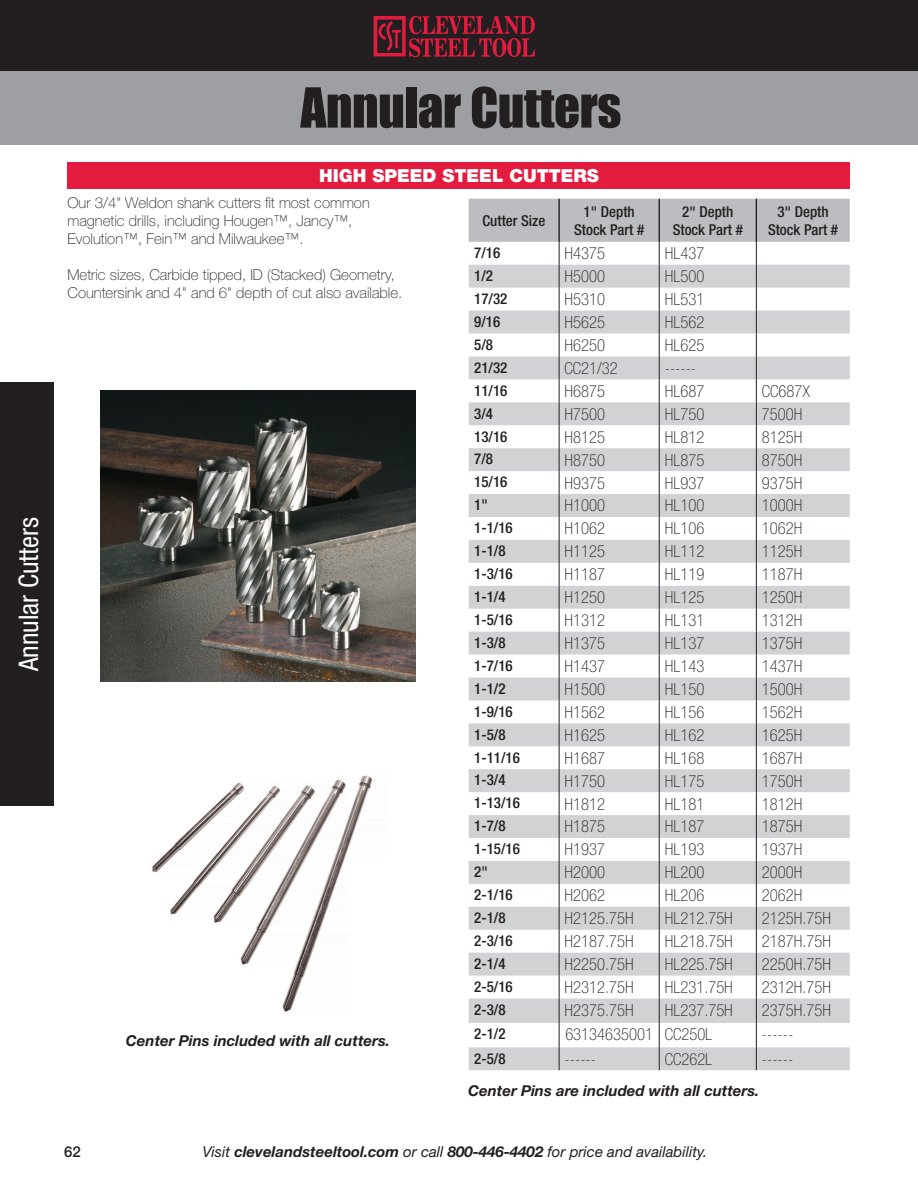
<style>
.page{position:relative;width:918px;height:1188px;background:#fff}
.page>*{position:absolute;margin:0;border:0;box-sizing:border-box;transform-origin:0 0}
.t1{font:51px "Impact";letter-spacing:-.01em;color:#231f20}
.tab{font:condensed 27px "Helvetica Neue LT Std";color:#fff}
.t2{font:900 18px "Helvetica Neue LT Std";color:#fff}
.t3{font:100 condensed 16.65px "Helvetica Neue LT Std";color:#231f20}
.t4{font:500 condensed 15px/18px "Helvetica Neue LT Std";color:#231f20;text-align:center}
.t5{font:100 15px/18px "Helvetica Neue LT Std";color:#231f20}
.t6{font:italic 15px "Helvetica Neue LT Std";color:#231f20}
.t7{font:italic 700 15px "Helvetica Neue LT Std";color:#231f20}
.t8{font:500 15px "Helvetica Neue LT Std";color:#231f20}
.s1{font-weight:700}
</style>
<div class="page">
<div style="left:0;top:0;width:918px;height:71px;background:#231f20"></div>
<div style="left:0;top:71px;width:918px;height:74px;background:#9d9fa2"></div>
<div style="left:0;top:382px;width:54px;height:424px;background:#231f20"></div>
<svg style="left:374px;top:16px;width:161px;height:41px"></svg>
<svg style="left:469px;top:199px;width:381px;height:871px"></svg>
<hr style="left:558px;top:199px;width:2px;height:43px;background:#231f20">
<hr style="left:659px;top:199px;width:1px;height:43px;background:#231f20">
<hr style="left:756px;top:199px;width:1px;height:43px;background:#231f20">
<div style="left:68px;top:162px;width:782px;height:27px;background:#e31b3f"></div>
<img style="left:101px;top:390px;width:315px;height:292px">
<img style="left:152px;top:775px;width:221px;height:237px">
<p class="tab" style="left:13px;top:671px;width:156px;rotate:-90deg">Annular Cutters</p>
<p class="t1" style="left:300px;top:68px;width:322px">Annular Cutters</p>
<p class="t2" style="left:319px;top:165px;width:281px">HIGH SPEED STEEL CUTTERS</p>
<p class="t5" style="left:68px;top:194px;width:304px">Our 3/4" Weldon shank cutters fit most common magnetic drills, including Hougen™, Jancy™,<br>Evolution™, Fein™ and Milwaukee™.</p>
<p class="t5" style="left:68px;top:266px;width:336px">Metric sizes, Carbide tipped, ID (Stacked) Geometry,<br>Countersink and 4" and 6" depth of cut also available.</p>
<p class="t7" style="left:126px;top:1031px;width:266px">Center Pins included with all cutters.</p>
<p class="t4" style="left:483px;top:211px;width:64px">Cutter Size</p>
<p class="t4" style="left:574px;top:202px;width:72px">1" Depth<br>Stock Part #</p>
<p class="t4" style="left:673px;top:202px;width:72px">2" Depth<br>Stock Part #</p>
<p class="t4" style="left:768px;top:202px;width:72px">3" Depth<br>Stock Part #</p>
<p class="t4" style="left:474px;top:244px;width:28px">7/16</p>
<p class="t3" style="left:565px;top:244px;width:42px">H4375</p>
<p class="t3" style="left:665px;top:244px;width:41px">HL437</p>
<p class="t4" style="left:474px;top:266px;width:20px">1/2</p>
<p class="t3" style="left:565px;top:267px;width:42px">H5000</p>
<p class="t3" style="left:665px;top:267px;width:41px">HL500</p>
<p class="t4" style="left:474px;top:289px;width:35px">17/32</p>
<p class="t3" style="left:565px;top:290px;width:42px">H5310</p>
<p class="t3" style="left:665px;top:290px;width:41px">HL531</p>
<p class="t4" style="left:474px;top:312px;width:28px">9/16</p>
<p class="t3" style="left:565px;top:313px;width:42px">H5625</p>
<p class="t3" style="left:665px;top:313px;width:41px">HL562</p>
<p class="t4" style="left:474px;top:335px;width:20px">5/8</p>
<p class="t3" style="left:565px;top:336px;width:42px">H6250</p>
<p class="t3" style="left:665px;top:336px;width:41px">HL625</p>
<p class="t4" style="left:474px;top:358px;width:35px">21/32</p>
<p class="t3" style="left:565px;top:359px;width:55px">CC21/32</p>
<p class="t3" style="left:665px;top:359px;width:33px">------</p>
<p class="t4" style="left:474px;top:381px;width:35px">11/16</p>
<p class="t3" style="left:565px;top:382px;width:42px">H6875</p>
<p class="t3" style="left:665px;top:382px;width:41px">HL687</p>
<p class="t3" style="left:762px;top:382px;width:50px">CC687X</p>
<p class="t4" style="left:474px;top:404px;width:20px">3/4</p>
<p class="t3" style="left:565px;top:405px;width:42px">H7500</p>
<p class="t3" style="left:665px;top:405px;width:41px">HL750</p>
<p class="t3" style="left:762px;top:405px;width:42px">7500H</p>
<p class="t4" style="left:474px;top:427px;width:35px">13/16</p>
<p class="t3" style="left:565px;top:427px;width:42px">H8125</p>
<p class="t3" style="left:665px;top:427px;width:41px">HL812</p>
<p class="t3" style="left:762px;top:427px;width:42px">8125H</p>
<p class="t4" style="left:474px;top:450px;width:20px">7/8</p>
<p class="t3" style="left:565px;top:450px;width:42px">H8750</p>
<p class="t3" style="left:665px;top:450px;width:41px">HL875</p>
<p class="t3" style="left:762px;top:450px;width:42px">8750H</p>
<p class="t4" style="left:474px;top:473px;width:35px">15/16</p>
<p class="t3" style="left:565px;top:473px;width:42px">H9375</p>
<p class="t3" style="left:665px;top:473px;width:41px">HL937</p>
<p class="t3" style="left:762px;top:473px;width:42px">9375H</p>
<p class="t4" style="left:474px;top:496px;width:15px">1"</p>
<p class="t3" style="left:565px;top:496px;width:42px">H1000</p>
<p class="t3" style="left:665px;top:496px;width:41px">HL100</p>
<p class="t3" style="left:762px;top:496px;width:42px">1000H</p>
<p class="t4" style="left:474px;top:519px;width:40px">1-1/16</p>
<p class="t3" style="left:565px;top:519px;width:42px">H1062</p>
<p class="t3" style="left:665px;top:519px;width:41px">HL106</p>
<p class="t3" style="left:762px;top:519px;width:42px">1062H</p>
<p class="t4" style="left:474px;top:542px;width:33px">1-1/8</p>
<p class="t3" style="left:565px;top:542px;width:42px">H1125</p>
<p class="t3" style="left:665px;top:542px;width:41px">HL112</p>
<p class="t3" style="left:762px;top:542px;width:42px">1125H</p>
<p class="t4" style="left:474px;top:565px;width:40px">1-3/16</p>
<p class="t3" style="left:565px;top:565px;width:42px">H1187</p>
<p class="t3" style="left:665px;top:565px;width:41px">HL119</p>
<p class="t3" style="left:762px;top:565px;width:42px">1187H</p>
<p class="t4" style="left:474px;top:588px;width:33px">1-1/4</p>
<p class="t3" style="left:565px;top:588px;width:42px">H1250</p>
<p class="t3" style="left:665px;top:588px;width:41px">HL125</p>
<p class="t3" style="left:762px;top:588px;width:42px">1250H</p>
<p class="t4" style="left:474px;top:610px;width:40px">1-5/16</p>
<p class="t3" style="left:565px;top:611px;width:42px">H1312</p>
<p class="t3" style="left:665px;top:611px;width:41px">HL131</p>
<p class="t3" style="left:762px;top:611px;width:42px">1312H</p>
<p class="t4" style="left:474px;top:633px;width:33px">1-3/8</p>
<p class="t3" style="left:565px;top:634px;width:42px">H1375</p>
<p class="t3" style="left:665px;top:634px;width:41px">HL137</p>
<p class="t3" style="left:762px;top:634px;width:42px">1375H</p>
<p class="t4" style="left:474px;top:656px;width:40px">1-7/16</p>
<p class="t3" style="left:565px;top:657px;width:42px">H1437</p>
<p class="t3" style="left:665px;top:657px;width:41px">HL143</p>
<p class="t3" style="left:762px;top:657px;width:42px">1437H</p>
<p class="t4" style="left:474px;top:679px;width:33px">1-1/2</p>
<p class="t3" style="left:565px;top:680px;width:42px">H1500</p>
<p class="t3" style="left:665px;top:680px;width:41px">HL150</p>
<p class="t3" style="left:762px;top:680px;width:42px">1500H</p>
<p class="t4" style="left:474px;top:702px;width:40px">1-9/16</p>
<p class="t3" style="left:565px;top:703px;width:42px">H1562</p>
<p class="t3" style="left:665px;top:703px;width:41px">HL156</p>
<p class="t3" style="left:762px;top:703px;width:42px">1562H</p>
<p class="t4" style="left:474px;top:725px;width:33px">1-5/8</p>
<p class="t3" style="left:565px;top:726px;width:42px">H1625</p>
<p class="t3" style="left:665px;top:726px;width:41px">HL162</p>
<p class="t3" style="left:762px;top:726px;width:42px">1625H</p>
<p class="t4" style="left:474px;top:748px;width:47px">1-11/16</p>
<p class="t3" style="left:565px;top:748px;width:42px">H1687</p>
<p class="t3" style="left:665px;top:748px;width:41px">HL168</p>
<p class="t3" style="left:762px;top:748px;width:42px">1687H</p>
<p class="t4" style="left:474px;top:771px;width:33px">1-3/4</p>
<p class="t3" style="left:565px;top:771px;width:42px">H1750</p>
<p class="t3" style="left:665px;top:771px;width:41px">HL175</p>
<p class="t3" style="left:762px;top:771px;width:42px">1750H</p>
<p class="t4" style="left:474px;top:794px;width:47px">1-13/16</p>
<p class="t3" style="left:565px;top:794px;width:42px">H1812</p>
<p class="t3" style="left:665px;top:794px;width:41px">HL181</p>
<p class="t3" style="left:762px;top:794px;width:42px">1812H</p>
<p class="t4" style="left:474px;top:817px;width:33px">1-7/8</p>
<p class="t3" style="left:565px;top:817px;width:42px">H1875</p>
<p class="t3" style="left:665px;top:817px;width:41px">HL187</p>
<p class="t3" style="left:762px;top:817px;width:42px">1875H</p>
<p class="t4" style="left:474px;top:840px;width:47px">1-15/16</p>
<p class="t3" style="left:565px;top:840px;width:42px">H1937</p>
<p class="t3" style="left:665px;top:840px;width:41px">HL193</p>
<p class="t3" style="left:762px;top:840px;width:42px">1937H</p>
<p class="t4" style="left:474px;top:863px;width:15px">2"</p>
<p class="t3" style="left:565px;top:863px;width:42px">H2000</p>
<p class="t3" style="left:665px;top:863px;width:41px">HL200</p>
<p class="t3" style="left:762px;top:863px;width:42px">2000H</p>
<p class="t4" style="left:474px;top:886px;width:40px">2-1/16</p>
<p class="t3" style="left:565px;top:886px;width:42px">H2062</p>
<p class="t3" style="left:665px;top:886px;width:41px">HL206</p>
<p class="t3" style="left:762px;top:886px;width:42px">2062H</p>
<p class="t4" style="left:474px;top:909px;width:33px">2-1/8</p>
<p class="t3" style="left:565px;top:909px;width:71px">H2125.75H</p>
<p class="t3" style="left:665px;top:909px;width:70px">HL212.75H</p>
<p class="t3" style="left:762px;top:909px;width:71px">2125H.75H</p>
<p class="t4" style="left:474px;top:931px;width:40px">2-3/16</p>
<p class="t3" style="left:565px;top:932px;width:71px">H2187.75H</p>
<p class="t3" style="left:665px;top:932px;width:70px">HL218.75H</p>
<p class="t3" style="left:762px;top:932px;width:71px">2187H.75H</p>
<p class="t4" style="left:474px;top:954px;width:33px">2-1/4</p>
<p class="t3" style="left:565px;top:955px;width:71px">H2250.75H</p>
<p class="t3" style="left:665px;top:955px;width:70px">HL225.75H</p>
<p class="t3" style="left:762px;top:955px;width:71px">2250H.75H</p>
<p class="t4" style="left:474px;top:977px;width:40px">2-5/16</p>
<p class="t3" style="left:565px;top:978px;width:71px">H2312.75H</p>
<p class="t3" style="left:665px;top:978px;width:70px">HL231.75H</p>
<p class="t3" style="left:762px;top:978px;width:71px">2312H.75H</p>
<p class="t4" style="left:474px;top:1000px;width:33px">2-3/8</p>
<p class="t3" style="left:565px;top:1001px;width:71px">H2375.75H</p>
<p class="t3" style="left:665px;top:1001px;width:70px">HL237.75H</p>
<p class="t3" style="left:762px;top:1001px;width:71px">2375H.75H</p>
<p class="t4" style="left:474px;top:1025px;width:33px">2-1/2</p>
<p class="t3" style="left:565px;top:1025px;width:89px">63134635001</p>
<p class="t3" style="left:665px;top:1025px;width:49px">CC250L</p>
<p class="t3" style="left:762px;top:1025px;width:33px">------</p>
<p class="t4" style="left:474px;top:1049px;width:33px">2-5/8</p>
<p class="t3" style="left:565px;top:1049px;width:33px">------</p>
<p class="t3" style="left:665px;top:1049px;width:49px">CC262L</p>
<p class="t3" style="left:762px;top:1049px;width:33px">------</p>
<p class="t7" style="left:468px;top:1081px;width:293px">Center Pins are included with all cutters.</p>
<p class="t8" style="left:64px;top:1143px;width:18px">62</p>
<p class="t6" style="left:202px;top:1143px;width:506px">Visit <span class="s1">clevelandsteeltool.com</span> or call <span class="s1">800-446-4402</span> for price and availability.</p>
</div>
